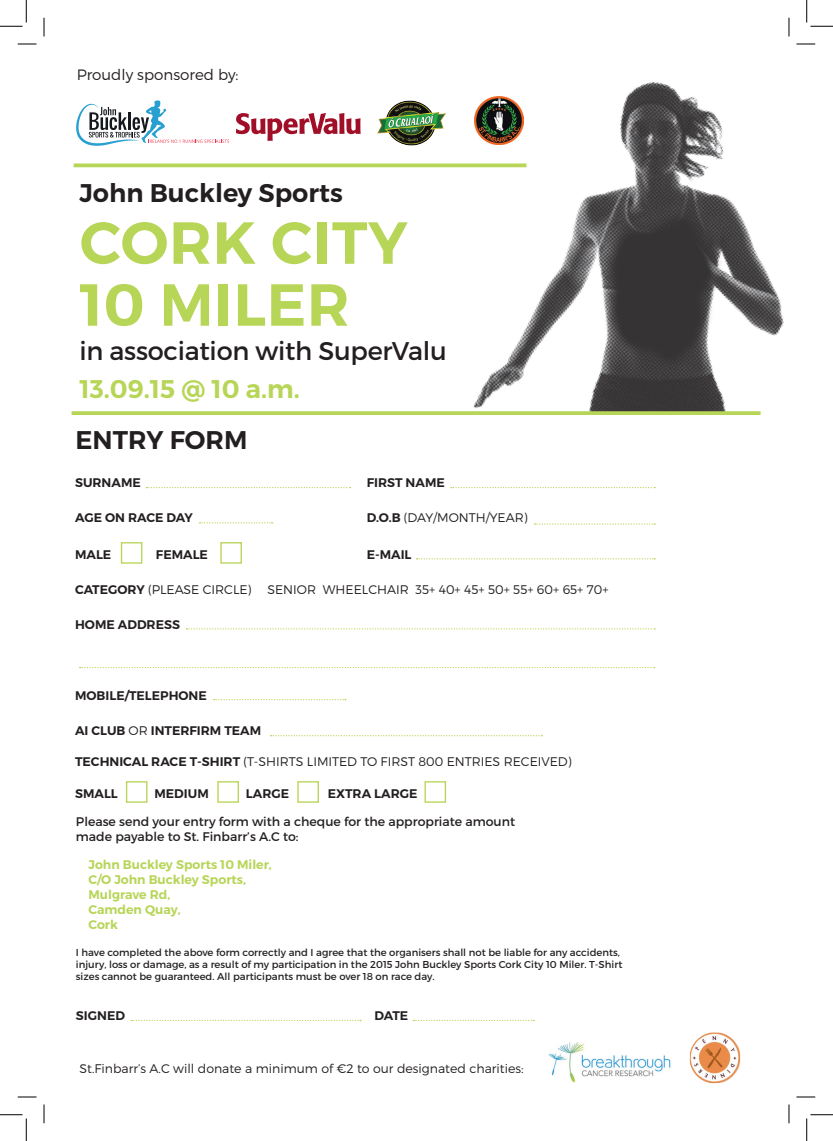
<style>
.page{position:relative;width:833px;height:1141px;background:#fff}
.page>*{position:absolute;margin:0;border:0;box-sizing:border-box;transform-origin:0 0}
.t1{font:600 59.12px/61.9px "Montserrat";letter-spacing:.01em;color:#b7d557}
.t2{font:600 25.5px "Montserrat";color:#231f20}
.t3{font:25.5px "Montserrat";letter-spacing:-.01em;color:#231f20}
.t4{font:600 25.5px "Montserrat";color:#b7d557}
.t5{font:300 15px "Montserrat";color:#231f20}
.t6{font:300 12.5px "Montserrat";color:#231f20}
.t7{font:600 12.5px "Montserrat";color:#231f20}
.t8{font:12.5px/15px "Montserrat";color:#231f20}
.t9{font:600 12.5px "Montserrat";color:#b7d557}
.t10{font:10px/12px "Montserrat";color:#231f20}
.s1{font-weight:600}
.s2{font-weight:300}
</style>
<div class="page">
<img style="left:459px;top:81px;width:325px;height:330px">
<svg style="left:236px;top:113px;width:124px;height:28px"></svg>
<img style="left:377px;top:100px;width:69px;height:46px">
<svg style="left:76px;top:100px;width:153px;height:46px"></svg>
<img style="left:474px;top:96px;width:49px;height:49px">
<img style="left:548px;top:1042px;width:123px;height:40px">
<img style="left:689px;top:1032px;width:51px;height:51px">
<svg style="left:74px;top:163px;width:452px;height:4px;background:#c0da6c"></svg>
<svg style="left:71px;top:411px;width:689px;height:4px;background:#b8d55e"></svg>
<svg style="left:146px;top:487px;width:204px;height:1px"></svg>
<svg style="left:186px;top:628px;width:468px;height:1px"></svg>
<svg style="left:131px;top:1019px;width:230px;height:1px"></svg>
<svg style="left:80px;top:667px;width:574px;height:1px"></svg>
<svg style="left:416px;top:558px;width:238px;height:1px"></svg>
<svg style="left:199px;top:522px;width:73px;height:1px"></svg>
<svg style="left:534px;top:523px;width:120px;height:1px"></svg>
<svg style="left:213px;top:699px;width:132px;height:1px"></svg>
<svg style="left:270px;top:735px;width:272px;height:1px"></svg>
<svg style="left:450px;top:487px;width:204px;height:1px"></svg>
<div style="left:121px;top:542px;width:21px;height:21px;border:1px solid #b7d557"></div>
<div style="left:220px;top:542px;width:22px;height:21px;border:1px solid #b7d557"></div>
<div style="left:126px;top:781px;width:21px;height:21px;border:1px solid #b7d557"></div>
<div style="left:217px;top:781px;width:22px;height:21px;border:1px solid #b7d557"></div>
<div style="left:297px;top:781px;width:22px;height:21px;border:1px solid #b7d557"></div>
<div style="left:424px;top:781px;width:22px;height:21px;border:1px solid #b7d557"></div>
<svg style="left:413px;top:1019px;width:121px;height:1px"></svg>
<svg style="left:18px;top:43px;width:18px;height:2px"></svg>
<svg style="left:796px;top:43px;width:18px;height:2px"></svg>
<svg style="left:18px;top:1096px;width:18px;height:1px"></svg>
<svg style="left:796px;top:1096px;width:18px;height:1px"></svg>
<svg style="left:43px;top:18px;width:2px;height:18px"></svg>
<svg style="left:43px;top:1104px;width:2px;height:19px"></svg>
<svg style="left:788px;top:18px;width:1px;height:18px"></svg>
<svg style="left:788px;top:1104px;width:1px;height:19px"></svg>
<svg style="left:0;top:0;width:27px;height:27px"></svg>
<svg style="left:0;top:1114px;width:27px;height:26px"></svg>
<svg style="left:806px;top:0;width:26px;height:27px"></svg>
<svg style="left:806px;top:1114px;width:26px;height:26px"></svg>
<p class="t5" style="left:77px;top:65px;width:163px">Proudly sponsored by:</p>
<p class="t2" style="left:79px;top:177px;width:264px">John Buckley Sports</p>
<p class="t1" style="left:79px;top:212px;width:329px">CORK CITY<br>10 MILER</p>
<p class="t3" style="left:79px;top:335px;width:368px">in association with SuperValu</p>
<p class="t4" style="left:79px;top:373px;width:222px">13.09.15 @ 10 a.m.</p>
<p class="t2" style="left:75px;top:424px;width:173px">ENTRY FORM</p>
<p class="t7" style="left:75px;top:475px;width:67px">SURNAME</p>
<p class="t7" style="left:75px;top:510px;width:119px">AGE ON RACE DAY</p>
<p class="t7" style="left:366px;top:475px;width:80px">FIRST NAME</p>
<p class="t6" style="left:366px;top:510px;width:162px"><span class="s1">D.O.B</span> (DAY/MONTH/YEAR)</p>
<p class="t7" style="left:75px;top:546px;width:38px">MALE</p>
<p class="t7" style="left:156px;top:546px;width:53px">FEMALE</p>
<p class="t7" style="left:366px;top:546px;width:46px">E-MAIL</p>
<p class="t6" style="left:75px;top:581px;width:178px"><span class="s1">CATEGORY</span> (PLEASE CIRCLE)</p>
<p class="t7" style="left:75px;top:616px;width:106px">HOME ADDRESS</p>
<p class="t6" style="left:267px;top:581px;width:342px">SENIOR WHEELCHAIR 35+ 40+ 45+ 50+ 55+ 60+ 65+ 70+</p>
<p class="t7" style="left:75px;top:688px;width:133px">MOBILE/TELEPHONE</p>
<p class="t7" style="left:75px;top:723px;width:187px">AI CLUB <span class="s2">OR</span> INTERFIRM TEAM</p>
<p class="t6" style="left:75px;top:754px;width:498px"><span class="s1">TECHNICAL RACE T-SHIRT</span> (T-SHIRTS LIMITED TO FIRST 800 ENTRIES RECEIVED)</p>
<p class="t7" style="left:75px;top:785px;width:44px">SMALL</p>
<p class="t7" style="left:154px;top:785px;width:56px">MEDIUM</p>
<p class="t7" style="left:246px;top:785px;width:45px">LARGE</p>
<p class="t7" style="left:327px;top:785px;width:91px">EXTRA LARGE</p>
<p class="t8" style="left:76px;top:814px;width:440px">Please send your entry form with a cheque for the appropriate amount made payable to St. Finbarr’s A.C to:</p>
<p class="t9" style="left:88px;top:856px;width:185px">John Buckley Sports 10 Miler,</p>
<p class="t9" style="left:88px;top:871px;width:159px">C/O John Buckley Sports,</p>
<p class="t9" style="left:88px;top:886px;width:83px">Mulgrave Rd,</p>
<p class="t9" style="left:88px;top:901px;width:94px">Camden Quay,</p>
<p class="t9" style="left:88px;top:916px;width:31px">Cork</p>
<p class="t10" style="left:76px;top:946px;width:547px">I have completed the above form correctly and I agree that the organisers shall not be liable for any accidents, injury, loss or damage, as a result of my participation in the 2015 John Buckley Sports Cork City 10 Miler. T-Shirt sizes cannot be guaranteed. All participants must be over 18 on race day.</p>
<p class="t7" style="left:76px;top:1007px;width:51px">SIGNED</p>
<p class="t7" style="left:374px;top:1007px;width:35px">DATE</p>
<p class="t6" style="left:79px;top:1060px;width:445px">St.Finbarr’s A.C will donate a minimum of €2 to our designated charities:</p>
</div>
